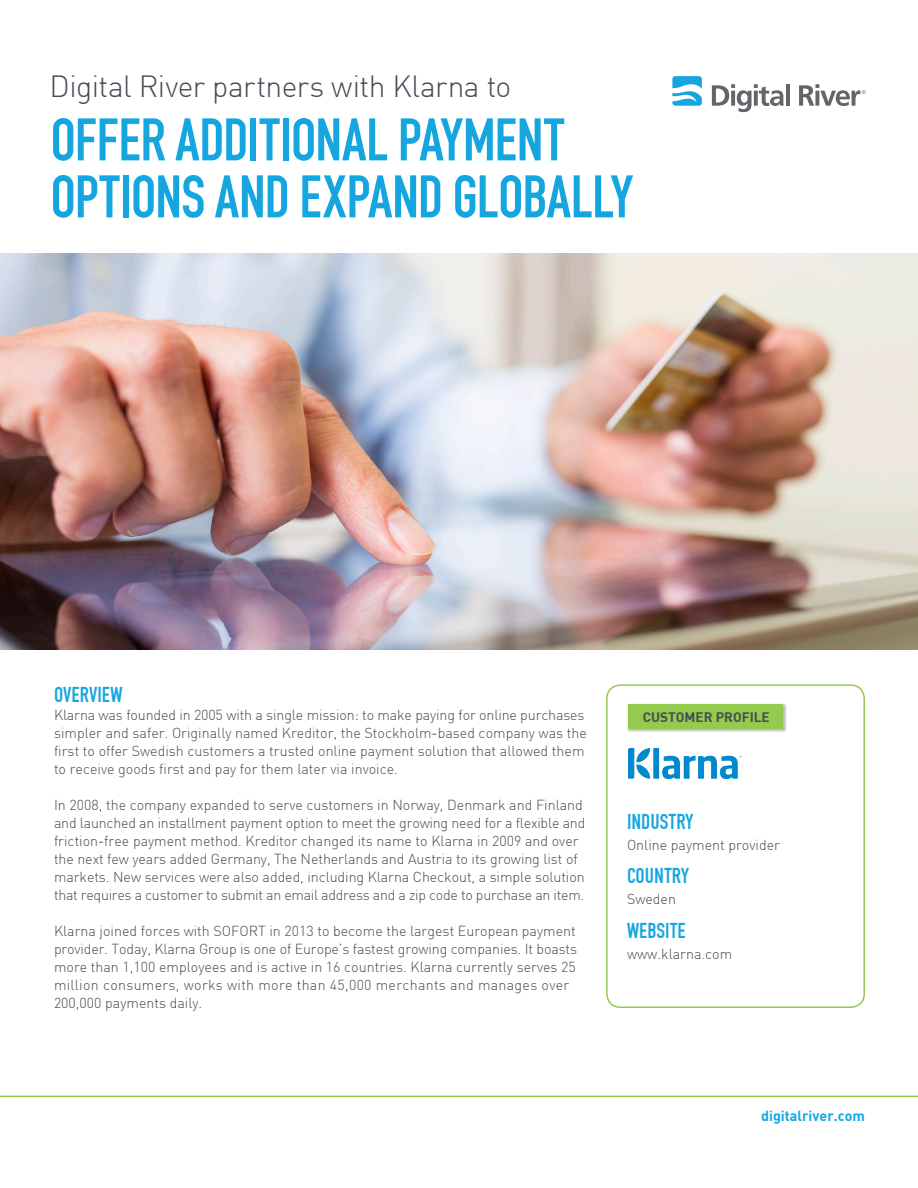
<style>
.page{position:relative;width:918px;height:1188px;background:#fff}
.page>*{position:absolute;margin:0;border:0;box-sizing:border-box;transform-origin:0 0}
.CS_headline{font:63px/57px "DIN 1451 Engschrift Regular";letter-spacing:-.02em;color:#16a6df}
.CS_headline-2{font:300 30px "DIN";letter-spacing:-.02em;color:#464b54}
.Paragraph_Title{font:22.5px "DIN 1451 Engschrift Regular";color:#16a6df}
.Paragraph_Title-2{font:300 14.25px/18px "DIN";color:#464b54}
.Paragraph_Title-3{font:300 14.25px/18px "DIN";letter-spacing:.02em;color:#464b54}
.paragraph_text_11{font:300 14.25px "DIN";color:#464b54}
.paragraph_text_11-2{font:700 14.25px "DIN";color:#16a6df}
.Green_Box_Text{font:700 13.5px "DIN";color:#464b54}
</style>
<div class="page">
<div style="left:606px;top:684px;width:259px;height:324px;border:2px solid #94ca4e;border-radius:14px"></div>
<div style="left:626px;top:702px;width:160px;height:31px;background:#231f20;opacity:.3"></div>
<div style="left:628px;top:705px;width:155px;height:24px;background:#94ca4e"></div>
<hr style="left:0;top:1096px;width:918px;height:1px;background:#94ca4e">
<svg style="left:712px;top:84px;width:72px;height:28px"></svg>
<hr style="left:786px;top:84px;width:4px;height:22px;background:#64656a">
<svg style="left:799px;top:84px;width:66px;height:22px"></svg>
<svg style="left:672px;top:76px;width:30px;height:30px"></svg>
<img style="left:629px;top:748px;width:112px;height:30px">
<img style="left:0;top:253px;width:918px;height:396px">
<p class="CS_headline-2" style="left:50px;top:68px;width:463px">Digital River partners with Klarna to</p>
<p class="CS_headline" style="left:50px;top:110px;width:584px">OFFER ADDITIONAL PAYMENT<br>OPTIONS AND EXPAND GLOBALLY</p>
<p class="Paragraph_Title" style="left:54px;top:681px;width:70px">OVERVIEW</p>
<p class="Paragraph_Title-2" style="left:54px;top:706px;width:534px">Klarna was founded in 2005 with a single mission: to make paying for online purchases simpler and safer. Originally named Kreditor, the Stockholm-based company was the first to offer Swedish customers a trusted online payment solution that allowed them to receive goods first and pay for them later via invoice.</p>
<p class="Paragraph_Title-2" style="left:54px;top:796px;width:533px">In 2008, the company expanded to serve customers in Norway, Denmark and Finland and launched an installment payment option to meet the growing need for a flexible and friction-free payment method. Kreditor changed its name to Klarna in 2009 and over the next few years added Germany, The Netherlands and Austria to its growing list of markets. New services were also added, including Klarna Checkout, a simple solution that requires a customer to submit an email address and a zip code to purchase an item.</p>
<p class="Paragraph_Title-2" style="left:54px;top:922px;width:525px">Klarna joined forces with SOFORT in 2013 to become the largest European payment provider. Today, Klarna Group is one of Europe’s fastest growing companies. It boasts</p>
<p class="Paragraph_Title-2" style="left:54px;top:958px;width:523px">more than 1,100 employees and is active in 16 countries. Klarna currently serves 25</p>
<p class="Paragraph_Title-3" style="left:54px;top:976px;width:517px">million consumers, works with more than 45,000 merchants and manages over<br>200,000 payments daily.</p>
<p class="Green_Box_Text" style="left:643px;top:708px;width:128px">CUSTOMER PROFILE</p>
<p class="Paragraph_Title" style="left:627px;top:808px;width:68px">INDUSTRY</p>
<p class="paragraph_text_11" style="left:627px;top:836px;width:154px">Online payment provider</p>
<p class="Paragraph_Title" style="left:627px;top:863px;width:64px">COUNTRY</p>
<p class="paragraph_text_11" style="left:627px;top:890px;width:51px">Sweden</p>
<p class="Paragraph_Title" style="left:627px;top:918px;width:61px">WEBSITE</p>
<p class="paragraph_text_11" style="left:627px;top:945px;width:107px">www.klarna.com</p>
<p class="paragraph_text_11-2" style="left:761px;top:1107px;width:105px">digitalriver.com</p>
</div>
